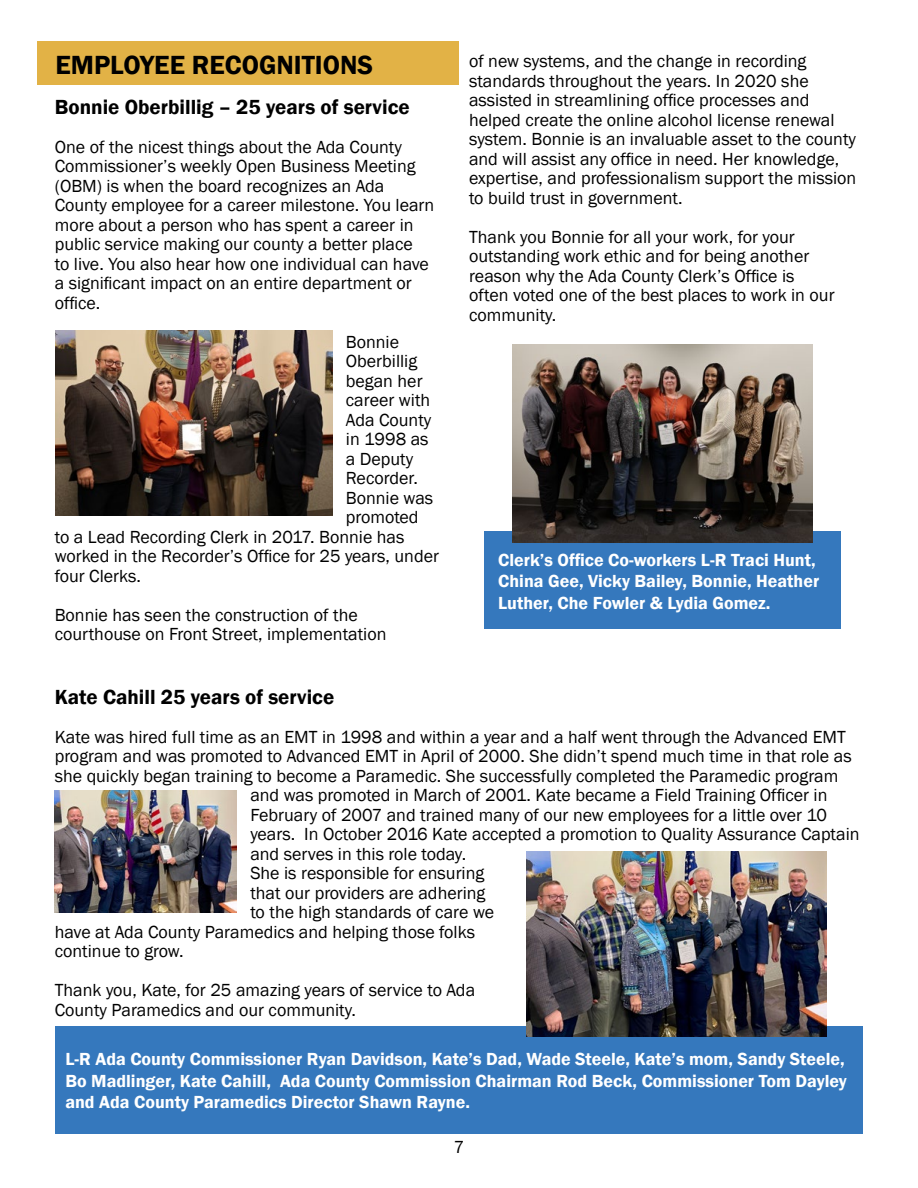
<style>
.page{position:relative;width:918px;height:1188px;background:#fff}
.page>*{position:absolute;margin:0;border:0;box-sizing:border-box;transform-origin:0 0}
.t1{font:600 27px "Franklin Gothic";color:#000}
.t2{font:600 21px "Franklin Gothic";color:#000}
.t3{font:18px/19.5px "Franklin Gothic";color:#000}
.t4{font:600 18px/21.6px "Franklin Gothic";color:#fff}
</style>
<div class="page">
<div style="left:485px;top:531px;width:356px;height:98px;background:#3578bd"></div>
<div style="left:55px;top:1027px;width:808px;height:107px;background:#3578bd"></div>
<div style="left:38px;top:41px;width:421px;height:43px;background:#e2b246"></div>
<img style="left:55px;top:330px;width:277px;height:185px">
<img style="left:54px;top:791px;width:183px;height:121px">
<img style="left:526px;top:852px;width:301px;height:184px">
<img style="left:512px;top:344px;width:301px;height:198px">
<h1 class="t1" style="left:55px;top:48px;width:319px">EMPLOYEE RECOGNITIONS</h1>
<p class="t2" style="left:55px;top:94px;width:356px">Bonnie Oberbillig – 25 years of service</p>
<p class="t3" style="left:55px;top:138px;width:381px">One of the nicest things about the Ada County Commissioner’s weekly Open Business Meeting (OBM) is when the board recognizes an Ada County employee for a career milestone. You learn more about a person who has spent a career in public service making our county a better place<br>to live. You also hear how one individual can have a significant impact on an entire department or office.</p>
<p class="t3" style="left:346px;top:332px;width:55px">Bonnie</p>
<p class="t3" style="left:346px;top:352px;width:73px">Oberbillig</p>
<p class="t3" style="left:346px;top:371px;width:78px">began her</p>
<p class="t3" style="left:346px;top:391px;width:86px">career with</p>
<p class="t3" style="left:346px;top:410px;width:87px">Ada County</p>
<p class="t3" style="left:346px;top:430px;width:84px">in 1998 as</p>
<p class="t3" style="left:346px;top:449px;width:69px">a Deputy</p>
<p class="t3" style="left:346px;top:469px;width:73px">Recorder.</p>
<p class="t3" style="left:346px;top:488px;width:89px">Bonnie was</p>
<p class="t3" style="left:346px;top:508px;width:74px">promoted</p>
<p class="t3" style="left:55px;top:527px;width:351px">to a Lead Recording Clerk in 2017. Bonnie has</p>
<p class="t3" style="left:55px;top:547px;width:386px">worked in the Recorder’s Office for 25 years, under</p>
<p class="t3" style="left:55px;top:566px;width:88px">four Clerks.</p>
<p class="t3" style="left:55px;top:605px;width:333px">Bonnie has seen the construction of the courthouse on Front Street, implementation</p>
<p class="t3" style="left:469px;top:52px;width:389px">of new systems, and the change in recording standards throughout the years. In 2020 she assisted in streamlining office processes and helped create the online alcohol license renewal system. Bonnie is an invaluable asset to the county and will assist any office in need. Her knowledge, expertise, and professionalism support the mission to build trust in government.</p>
<p class="t3" style="left:469px;top:227px;width:367px">Thank you Bonnie for all your work, for your outstanding work ethic and for being another reason why the Ada County Clerk’s Office is often voted one of the best places to work in our community.</p>
<p class="t4" style="left:498px;top:549px;width:323px">Clerk’s Office Co-workers L-R Traci Hunt,<br>China Gee, Vicky Bailey, Bonnie, Heather<br>Luther, Che Fowler &amp; Lydia Gomez.</p>
<p class="t2" style="left:55px;top:684px;width:281px">Kate Cahill 25 years of service</p>
<p class="t3" style="left:55px;top:728px;width:793px">Kate was hired full time as an EMT in 1998 and within a year and a half went through the Advanced EMT</p>
<p class="t3" style="left:55px;top:747px;width:798px">program and was promoted to Advanced EMT in April of 2000. She didn’t spend much time in that role as</p>
<p class="t3" style="left:55px;top:767px;width:785px">she quickly began training to become a Paramedic. She successfully completed the Paramedic program</p>
<p class="t3" style="left:250px;top:786px;width:579px">and was promoted in March of 2001. Kate became a Field Training Officer in</p>
<p class="t3" style="left:250px;top:806px;width:578px">February of 2007 and trained many of our new employees for a little over 10</p>
<p class="t3" style="left:250px;top:825px;width:611px">years. In October 2016 Kate accepted a promotion to Quality Assurance Captain</p>
<p class="t3" style="left:250px;top:845px;width:217px">and serves in this role today.</p>
<p class="t3" style="left:250px;top:864px;width:236px">She is responsible for ensuring</p>
<p class="t3" style="left:250px;top:884px;width:237px">that our providers are adhering</p>
<p class="t3" style="left:250px;top:903px;width:245px">to the high standards of care we</p>
<p class="t3" style="left:55px;top:922px;width:422px">have at Ada County Paramedics and helping those folks</p>
<p class="t3" style="left:55px;top:942px;width:131px">continue to grow.</p>
<p class="t3" style="left:55px;top:981px;width:422px">Thank you, Kate, for 25 amazing years of service to Ada<br>County Paramedics and our community.</p>
<p class="t4" style="left:65px;top:1049px;width:783px">L-R Ada County Commissioner Ryan Davidson, Kate’s Dad, Wade Steele, Kate’s mom, Sandy Steele,<br>Bo Madlinger, Kate Cahill, Ada County Commission Chairman Rod Beck, Commissioner Tom Dayley and Ada County Paramedics Director Shawn Rayne.</p>
<p class="t3" style="left:454px;top:1138px;width:12px">7</p>
</div>
